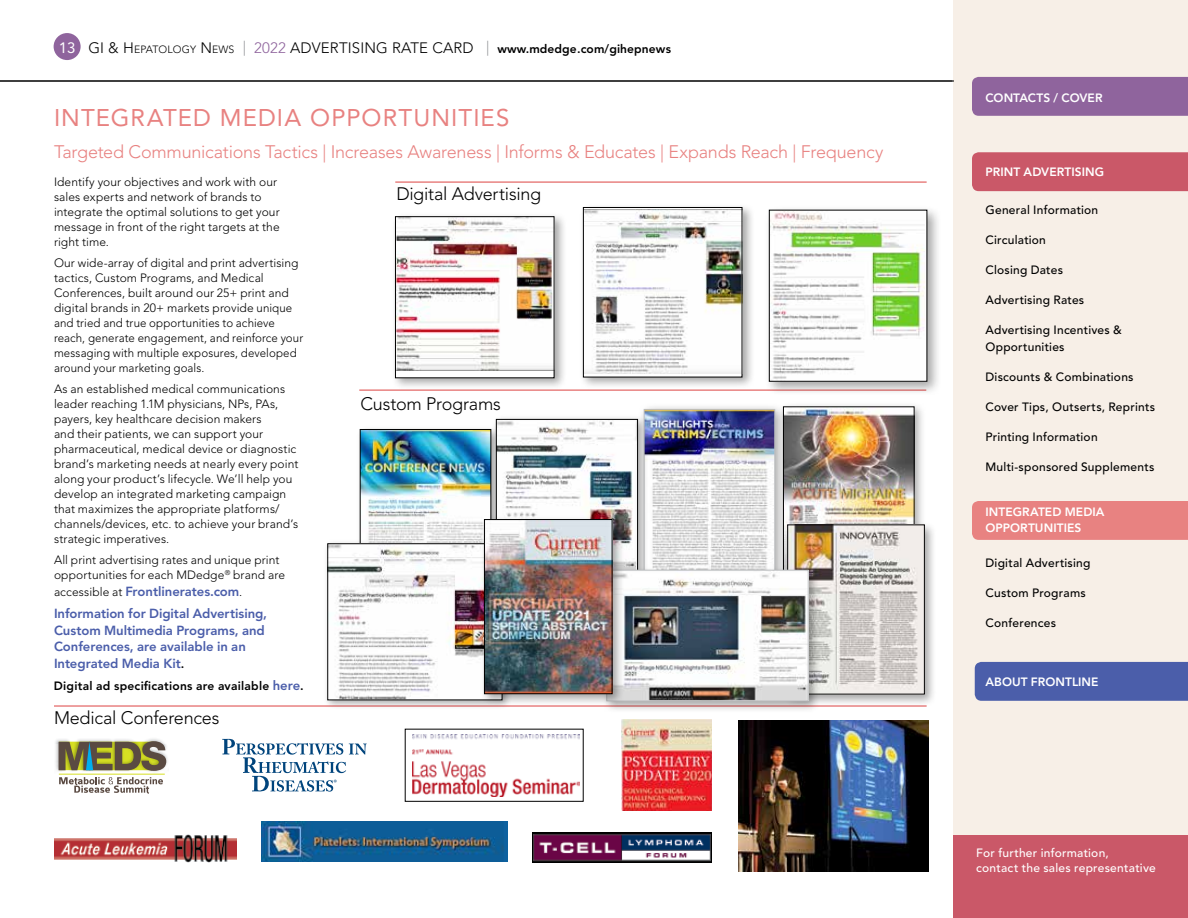
<style>
.page{position:relative;width:1188px;height:918px;background:#fff}
.page>*{position:absolute;margin:0;border:0;box-sizing:border-box;transform-origin:0 0}
.t1{font:24px "Avenir LT Std";letter-spacing:.045em;color:#e88281}
.t2{font:300 18px "Avenir LT Std";letter-spacing:-.015em;color:#e88281}
.t3{font:300 18px "Avenir LT Std";letter-spacing:-.01em;color:#000}
.t4{font:15px "Avenir LT Std";color:#fff}
.t5{font:800 13.2px/16.5px "Avenir LT Std";letter-spacing:-.005em;color:#4b5eaa}
.t6{font:300 12px/15px "Avenir LT Std";letter-spacing:.005em;color:#000}
.t7{font:500 12px/16.5px "Avenir LT Std";letter-spacing:.02em;color:#000}
.t8{font:800 12px "Avenir LT Std";letter-spacing:.02em;color:#000}
.t9{font:800 12px/16.5px "Avenir LT Std";letter-spacing:.005em;color:#fff}
.t10{font:500 12px/15px "Avenir LT Std";letter-spacing:.02em;color:#fff}
.s1{font-weight:300;font-size:15px}
.s2{font-weight:300;font-size:10.5px}
.s3{font-weight:300;font-size:15px;color:#939598}
.s4{font-weight:300;font-size:15px;color:#8f649d}
.s5{font-weight:300;font-size:12px;color:#000}
.s6{font-size:12px;color:#000}
.s7{font-size:13.2px;color:#4b5eaa}
</style>
<div class="page">
<div style="left:953px;top:0;width:235px;height:918px;background:#f7efe7"></div>
<div style="left:953px;top:835px;width:235px;height:83px;background:#ca5868"></div>
<div style="left:972px;top:77px;width:216px;height:39px;background:#8f649d"></div>
<div style="left:972px;top:152px;width:216px;height:39px;background:#ca5868"></div>
<div style="left:972px;top:501px;width:216px;height:39px;background:#e88281"></div>
<div style="left:975px;top:662px;width:213px;height:39px;background:#4b5eaa"></div>
<div style="left:54px;top:33px;width:27px;height:27px;background:#8f649d;border-radius:50%"></div>
<hr style="left:0;top:81px;width:954px;height:1px;background:#000">
<div style="left:637px;top:403px;width:151px;height:198px;background:#000;opacity:.35"></div>
<img style="left:646px;top:411px;width:127px;height:155px">
<div style="left:644px;top:409px;width:131px;height:179px;border:1px solid #bcbec0"></div>
<div style="left:356px;top:425px;width:148px;height:195px;background:#000;opacity:.35"></div>
<img style="left:362px;top:431px;width:127px;height:108px">
<div style="left:360px;top:429px;width:131px;height:179px;border:1px solid #000"></div>
<div style="left:491px;top:415px;width:158px;height:174px;background:#000;opacity:.35"></div>
<img style="left:498px;top:421px;width:138px;height:145px">
<div style="left:496px;top:419px;width:142px;height:158px;border:1px solid #000"></div>
<img style="left:738px;top:721px;width:191px;height:151px">
<div style="left:778px;top:401px;width:148px;height:196px;background:#000;opacity:.35"></div>
<img style="left:785px;top:409px;width:127px;height:112px">
<div style="left:783px;top:407px;width:131px;height:178px;border:1px solid #000"></div>
<hr style="left:395px;top:181px;width:532px;height:2px;background:#e88281">
<hr style="left:359px;top:389px;width:567px;height:2px;background:#e88281">
<hr style="left:54px;top:705px;width:873px;height:2px;background:#e88281">
<img style="left:55px;top:739px;width:106px;height:5px">
<img style="left:55px;top:744px;width:7px;height:30px">
<img style="left:153px;top:759px;width:15px;height:15px">
<svg style="left:59px;top:741px;width:107px;height:30px;background:#7d7b4a"></svg>
<svg style="left:59px;top:777px;width:104px;height:17px"></svg>
<hr style="left:59px;top:774px;width:106px;height:1px;background:#d7df23">
<img style="left:533px;top:832px;width:179px;height:30px">
<img style="left:261px;top:821px;width:246px;height:41px">
<img style="left:412px;top:734px;width:167px;height:63px">
<div style="left:405px;top:729px;width:178px;height:73px;border:1px solid #000"></div>
<img style="left:622px;top:720px;width:90px;height:91px">
<svg style="left:222px;top:739px;width:145px;height:53px"></svg>
<img style="left:54px;top:834px;width:183px;height:28px">
<div style="left:784px;top:521px;width:153px;height:186px;background:#000;opacity:.35"></div>
<img style="left:789px;top:527px;width:134px;height:165px">
<div style="left:787px;top:525px;width:138px;height:169px;border:1px solid #000"></div>
<div style="left:323px;top:539px;width:189px;height:171px;background:#000;opacity:.35"></div>
<img style="left:330px;top:546px;width:150px;height:152px">
<div style="left:764px;top:205px;width:178px;height:191px;background:#000;opacity:.35"></div>
<img style="left:771px;top:212px;width:154px;height:168px">
<div style="left:769px;top:210px;width:158px;height:172px;border:1px solid #000"></div>
<div style="left:391px;top:213px;width:176px;height:178px;background:#000;opacity:.35"></div>
<div style="left:395px;top:217px;width:159px;height:161px;background:#fff"></div>
<img style="left:397px;top:218px;width:155px;height:153px">
<div style="left:395px;top:216px;width:159px;height:162px;border:1px solid #000"></div>
<div style="left:579px;top:203px;width:176px;height:187px;background:#000;opacity:.35"></div>
<img style="left:585px;top:209px;width:155px;height:164px">
<div style="left:583px;top:207px;width:159px;height:170px;border:1px solid #000"></div>
<div style="left:603px;top:566px;width:218px;height:147px;background:#000;opacity:.35"></div>
<img style="left:625px;top:572px;width:181px;height:127px">
<div style="left:607px;top:570px;width:201px;height:131px;border:1px solid #bcbec0"></div>
<div style="left:480px;top:515px;width:145px;height:192px;background:#000;opacity:.35"></div>
<img style="left:486px;top:521px;width:124px;height:171px">
<div style="left:484px;top:519px;width:128px;height:175px;border:1px solid #000"></div>
<p class="t4" style="left:59px;top:39px;width:18px">13</p>
<p class="t8" style="left:88px;top:42px;width:584px"><span class="s1">GI &amp; H</span><span class="s2">EPATOLOGY</span> <span class="s1">N</span><span class="s2">EWS</span> <span class="s3">|</span> <span class="s4">2022</span> <span class="s1">ADVERTISING RATE CARD</span> <span class="s3">|</span> www.mdedge.com/gihepnews</p>
<h1 class="t1" style="left:54px;top:104px;width:457px">INTEGRATED MEDIA OPPORTUNITIES</h1>
<h2 class="t2" style="left:54px;top:141px;width:831px">Targeted Communications Tactics | Increases Awareness | Informs &amp; Educates | Expands Reach | Frequency</h2>
<h2 class="t3" style="left:396px;top:183px;width:146px">Digital Advertising</h2>
<p class="t6" style="left:54px;top:175px;width:227px">Identify your objectives and work with our sales experts and network of brands to integrate the optimal solutions to get your message in front of the right targets at the right time.</p>
<p class="t6" style="left:54px;top:256px;width:251px">Our wide-array of digital and print advertising tactics, Custom Programs, and Medical Conferences, built around our 25+ print and digital brands in 20+ markets provide unique and tried and true opportunities to achieve reach, generate engagement, and reinforce your messaging with multiple exposures, developed around your marketing goals.</p>
<p class="t6" style="left:54px;top:382px;width:246px">As an established medical communications leader reaching 1.1M physicians, NPs, PAs, payers, key healthcare decision makers<br>and their patients, we can support your pharmaceutical, medical device or diagnostic brand’s marketing needs at nearly every point along your product’s lifecycle. We’ll help you develop an integrated marketing campaign that maximizes the appropriate platforms/ channels/devices, etc. to achieve your brand’s strategic imperatives.</p>
<p class="t6" style="left:54px;top:553px;width:233px">All print advertising rates and unique print opportunities for each MDedge<sup>®</sup> brand are</p>
<p class="t5" style="left:54px;top:580px;width:215px;line-height:22.5px"><span class="s5">accessible at</span> Frontlinerates.com<span class="s5">.<br></span>Information for Digital Advertising,</p>
<p class="t5" style="left:54px;top:622px;width:212px">Custom Multimedia Programs, and<br>Conferences, are available in an<br>Integrated Media Kit<span class="s6">.</span></p>
<p class="t8" style="left:54px;top:679px;width:251px">Digital ad specifications are available <span class="s7">here</span>.</p>
<h2 class="t3" style="left:54px;top:708px;width:167px">Medical Conferences</h2>
<h2 class="t3" style="left:360px;top:393px;width:142px">Custom Programs</h2>
<p class="t9" style="left:986px;top:89px;width:119px">CONTACTS / COVER</p>
<p class="t9" style="left:986px;top:164px;width:120px">PRINT ADVERTISING</p>
<p class="t7" style="left:986px;top:202px;width:114px">General Information</p>
<p class="t7" style="left:986px;top:232px;width:62px">Circulation</p>
<p class="t7" style="left:986px;top:262px;width:79px">Closing Dates</p>
<p class="t7" style="left:986px;top:292px;width:100px">Advertising Rates</p>
<p class="t7" style="left:986px;top:322px;width:138px">Advertising Incentives &amp;<br>Opportunities</p>
<p class="t7" style="left:986px;top:369px;width:150px">Discounts &amp; Combinations</p>
<p class="t7" style="left:986px;top:399px;width:171px">Cover Tips, Outserts, Reprints</p>
<p class="t7" style="left:986px;top:429px;width:114px">Printing Information</p>
<p class="t7" style="left:986px;top:459px;width:171px">Multi-sponsored Supplements</p>
<p class="t9" style="left:986px;top:504px;width:121px">INTEGRATED MEDIA<br>OPPORTUNITIES</p>
<p class="t7" style="left:986px;top:555px;width:106px">Digital Advertising</p>
<p class="t7" style="left:986px;top:585px;width:102px">Custom Programs</p>
<p class="t7" style="left:986px;top:615px;width:72px">Conferences</p>
<p class="t9" style="left:986px;top:673px;width:115px">ABOUT FRONTLINE</p>
<p class="t10" style="left:976px;top:846px;width:181px">For further information,<br>contact the sales representative</p>
</div>
